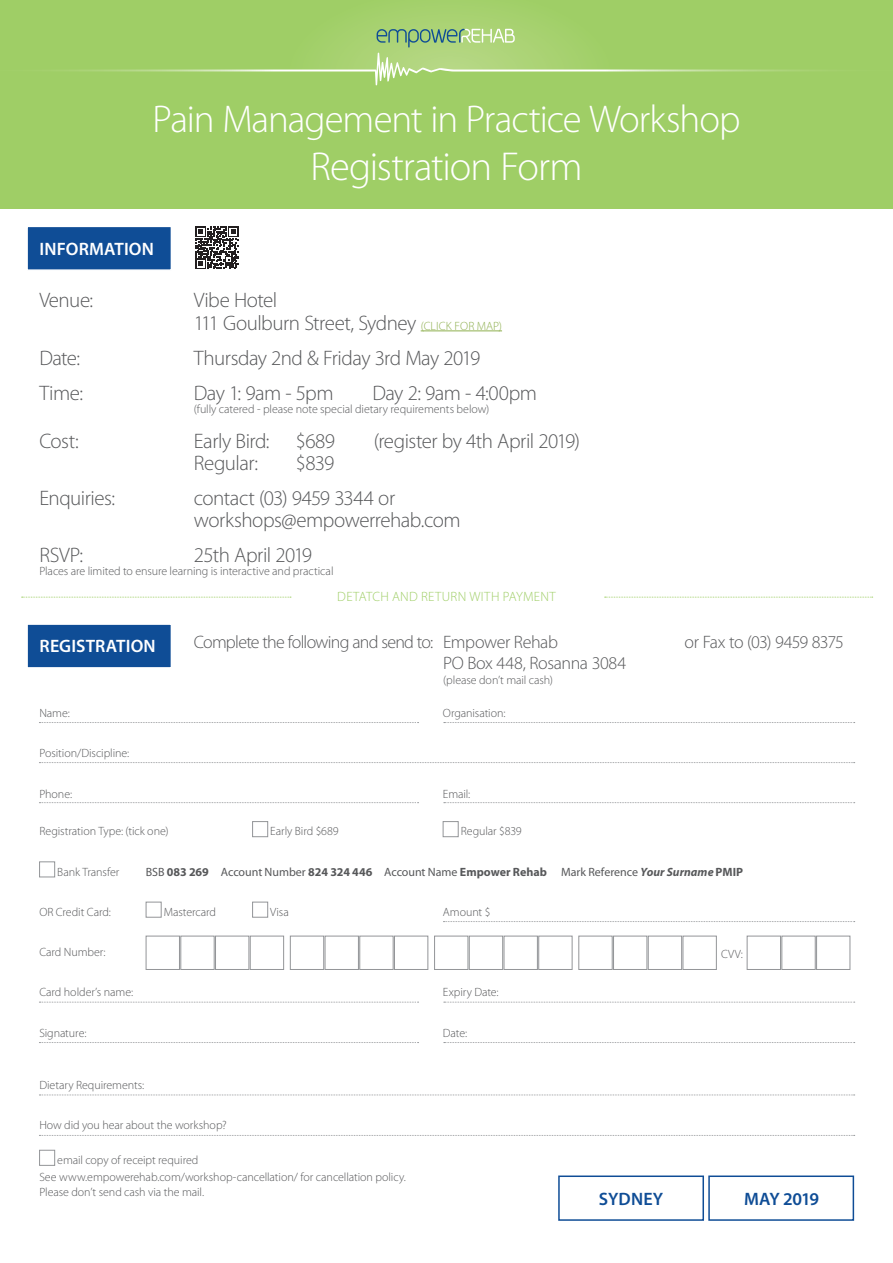
<style>
.page{position:relative;width:893px;height:1263px;background:#fff}
.page>*{position:absolute;margin:0;border:0;box-sizing:border-box;transform-origin:0 0}
.t1{font:300 40.5px "Myriad Pro";letter-spacing:-.025em;color:#fff}
.t2{font:300 38.85px "Myriad Pro";letter-spacing:-.025em;color:#fff}
.t3{font:300 21px/22.2px "Myriad Pro";letter-spacing:-.025em;color:#57585a}
.t4{font:300 18px "Myriad Pro";letter-spacing:-.035em;color:#57585a}
.t5{font:600 18px "Myriad Pro";letter-spacing:.01em;color:#fff}
.t6{font:600 18px "Myriad Pro";letter-spacing:.005em;color:#0f4d96}
.t7{font:300 13.5px "Myriad Pro";letter-spacing:.02em;color:#9fce66}
.t8{font:300 12px/14.4px "Myriad Pro";letter-spacing:-.005em;color:#57585a}
.t9{font:12px "Myriad Pro";letter-spacing:-.005em;color:#57585a}
.s1{font-size:12px;color:#8fb051}
.s2{font-weight:700}
.s3{font-weight:700;font-style:italic}
</style>
<div class="page">
<div style="left:0;top:49px;width:893px;height:159px;background:#9fce66"></div>
<svg style="left:0;top:0;width:893px;height:29px;background:#a0ce67"></svg>
<svg style="left:0;top:29px;width:893px;height:57px"></svg>
<hr style="left:421px;top:331px;width:81px;height:1px;background:#8fb051">
<div style="left:26px;top:226px;width:146px;height:45px;background:#0f4d96;border:2px solid #fff"></div>
<div style="left:558px;top:1175px;width:146px;height:46px;background:#fff;border:2px solid #0f4d96"></div>
<div style="left:708px;top:1175px;width:146px;height:46px;background:#fff;border:2px solid #0f4d96"></div>
<svg style="left:605px;top:597px;width:268px;height:1px"></svg>
<svg style="left:22px;top:597px;width:269px;height:1px"></svg>
<svg style="left:196px;top:226px;width:42px;height:43px"></svg>
<div style="left:26px;top:623px;width:146px;height:46px;background:#0f4d96;border:2px solid #fff"></div>
<div style="left:252px;top:821px;width:16px;height:16px;border:1px solid #939598"></div>
<div style="left:443px;top:821px;width:15px;height:16px;border:1px solid #939598"></div>
<div style="left:39px;top:862px;width:16px;height:15px;border:1px solid #939598"></div>
<div style="left:146px;top:902px;width:15px;height:15px;border:1px solid #939598"></div>
<div style="left:252px;top:902px;width:16px;height:15px;border:1px solid #939598"></div>
<div style="left:146px;top:936px;width:34px;height:34px;border:1px solid #939598"></div>
<div style="left:181px;top:936px;width:33px;height:34px;border:1px solid #939598"></div>
<div style="left:215px;top:936px;width:34px;height:34px;border:1px solid #939598"></div>
<div style="left:250px;top:936px;width:34px;height:34px;border:1px solid #939598"></div>
<div style="left:290px;top:936px;width:34px;height:34px;border:1px solid #939598"></div>
<div style="left:325px;top:936px;width:34px;height:34px;border:1px solid #939598"></div>
<div style="left:360px;top:936px;width:33px;height:34px;border:1px solid #939598"></div>
<div style="left:394px;top:936px;width:34px;height:34px;border:1px solid #939598"></div>
<div style="left:434px;top:936px;width:34px;height:34px;border:1px solid #939598"></div>
<div style="left:469px;top:936px;width:34px;height:34px;border:1px solid #939598"></div>
<div style="left:504px;top:936px;width:34px;height:34px;border:1px solid #939598"></div>
<div style="left:538px;top:936px;width:34px;height:34px;border:1px solid #939598"></div>
<div style="left:579px;top:936px;width:33px;height:34px;border:1px solid #939598"></div>
<div style="left:613px;top:936px;width:34px;height:34px;border:1px solid #939598"></div>
<div style="left:648px;top:936px;width:34px;height:34px;border:1px solid #939598"></div>
<div style="left:683px;top:936px;width:33px;height:34px;border:1px solid #939598"></div>
<div style="left:747px;top:936px;width:34px;height:34px;border:1px solid #939598"></div>
<div style="left:782px;top:936px;width:33px;height:34px;border:1px solid #939598"></div>
<div style="left:816px;top:936px;width:34px;height:34px;border:1px solid #939598"></div>
<div style="left:39px;top:1150px;width:16px;height:15px;border:1px solid #939598"></div>
<svg style="left:39px;top:1135px;width:816px;height:1px"></svg>
<svg style="left:443px;top:921px;width:412px;height:1px"></svg>
<svg style="left:39px;top:722px;width:380px;height:1px"></svg>
<svg style="left:444px;top:722px;width:411px;height:1px"></svg>
<svg style="left:39px;top:802px;width:380px;height:1px"></svg>
<svg style="left:444px;top:802px;width:411px;height:1px"></svg>
<svg style="left:39px;top:762px;width:816px;height:1px"></svg>
<svg style="left:39px;top:1002px;width:380px;height:1px"></svg>
<svg style="left:444px;top:1002px;width:411px;height:1px"></svg>
<svg style="left:39px;top:1042px;width:380px;height:1px"></svg>
<svg style="left:444px;top:1042px;width:411px;height:1px"></svg>
<svg style="left:39px;top:1094px;width:816px;height:1px"></svg>
<p class="t2" style="left:152px;top:96px;width:590px">Pain Management in Practice Workshop</p>
<p class="t1" style="left:310px;top:142px;width:274px">Registration Form</p>
<p class="t5" style="left:40px;top:237px;width:116px">INFORMATION</p>
<p class="t3" style="left:39px;top:289px;width:55px">Venue:</p>
<p class="t3" style="left:194px;top:289px;width:310px">Vibe Hotel<br>111 Goulburn Street, Sydney <span class="s1">(CLICK FOR MAP)</span></p>
<p class="t3" style="left:39px;top:346px;width:42px">Date:</p>
<p class="t3" style="left:194px;top:346px;width:288px">Thursday 2nd &amp; Friday 3rd May 2019</p>
<p class="t3" style="left:39px;top:381px;width:45px">Time:</p>
<p class="t3" style="left:194px;top:381px;width:141px">Day 1: 9am - 5pm</p>
<p class="t3" style="left:372px;top:381px;width:166px">Day 2: 9am - 4:00pm</p>
<p class="t8" style="left:194px;top:401px;width:297px">(fully catered - please note special dietary requirements below)</p>
<p class="t3" style="left:39px;top:429px;width:41px">Cost:</p>
<p class="t3" style="left:194px;top:429px;width:77px">Early Bird:</p>
<p class="t3" style="left:296px;top:429px;width:41px">$689</p>
<p class="t3" style="left:374px;top:429px;width:208px">(register by 4th April 2019)</p>
<p class="t3" style="left:194px;top:452px;width:66px">Regular:</p>
<p class="t3" style="left:296px;top:452px;width:40px">$839</p>
<p class="t3" style="left:39px;top:487px;width:77px">Enquiries:</p>
<p class="t3" style="left:194px;top:487px;width:268px">contact (03) 9459 3344 or workshops@empowerrehab.com</p>
<p class="t3" style="left:39px;top:544px;width:45px">RSVP:</p>
<p class="t3" style="left:194px;top:544px;width:120px">25th April 2019</p>
<p class="t8" style="left:39px;top:564px;width:296px">Places are limited to ensure learning is interactive and practical</p>
<p class="t5" style="left:40px;top:635px;width:118px">REGISTRATION</p>
<p class="t7" style="left:337px;top:589px;width:220px">DETATCH AND RETURN WITH PAYMENT</p>
<p class="t4" style="left:194px;top:631px;width:241px">Complete the following and send to:</p>
<p class="t4" style="left:443px;top:631px;width:116px">Empower Rehab</p>
<p class="t4" style="left:685px;top:631px;width:161px">or Fax to (03) 9459 8375</p>
<p class="t4" style="left:443px;top:652px;width:185px">PO Box 448, Rosanna 3084</p>
<p class="t8" style="left:443px;top:672px;width:112px">(please don’t mail cash)</p>
<p class="t8" style="left:39px;top:706px;width:32px">Name:</p>
<p class="t8" style="left:443px;top:706px;width:64px">Organisation:</p>
<p class="t8" style="left:39px;top:746px;width:92px">Position/Discipline:</p>
<p class="t8" style="left:39px;top:786px;width:34px">Phone:</p>
<p class="t8" style="left:443px;top:786px;width:29px">Email:</p>
<p class="t8" style="left:39px;top:824px;width:131px">Registration Type: (tick one)</p>
<p class="t8" style="left:270px;top:824px;width:70px">Early Bird $689</p>
<p class="t8" style="left:461px;top:824px;width:63px">Regular $839</p>
<p class="t8" style="left:57px;top:864px;width:64px">Bank Transfer</p>
<p class="t9" style="left:146px;top:864px;width:599px">BSB <span class="s2">083 269</span> Account Number <span class="s2">824 324 446</span> Account Name <span class="s2">Empower Rehab</span> Mark Reference <span class="s3">Your Surname</span> <span class="s2">PMIP</span></p>
<p class="t8" style="left:39px;top:904px;width:73px">OR Credit Card:</p>
<p class="t8" style="left:164px;top:904px;width:54px">Mastercard</p>
<p class="t8" style="left:270px;top:904px;width:20px">Visa</p>
<p class="t8" style="left:443px;top:904px;width:49px">Amount $</p>
<p class="t8" style="left:39px;top:945px;width:68px">Card Number:</p>
<p class="t8" style="left:721px;top:946px;width:23px">CVV:</p>
<p class="t8" style="left:39px;top:985px;width:95px">Card holder’s name:</p>
<p class="t8" style="left:443px;top:985px;width:57px">Expiry Date:</p>
<p class="t8" style="left:39px;top:1025px;width:49px">Signature:</p>
<p class="t8" style="left:443px;top:1025px;width:26px">Date:</p>
<p class="t8" style="left:39px;top:1077px;width:106px">Dietary Requirements:</p>
<p class="t8" style="left:39px;top:1118px;width:189px">How did you hear about the workshop?</p>
<p class="t8" style="left:57px;top:1153px;width:143px">email copy of receipt required</p>
<p class="t8" style="left:39px;top:1170px;width:368px">See www.empowerehab.com/workshop-cancellation/ for cancellation policy.<br>Please don’t send cash via the mail.</p>
<p class="t6" style="left:599px;top:1187px;width:66px">SYDNEY</p>
<p class="t6" style="left:744px;top:1187px;width:77px">MAY 2019</p>
</div>
